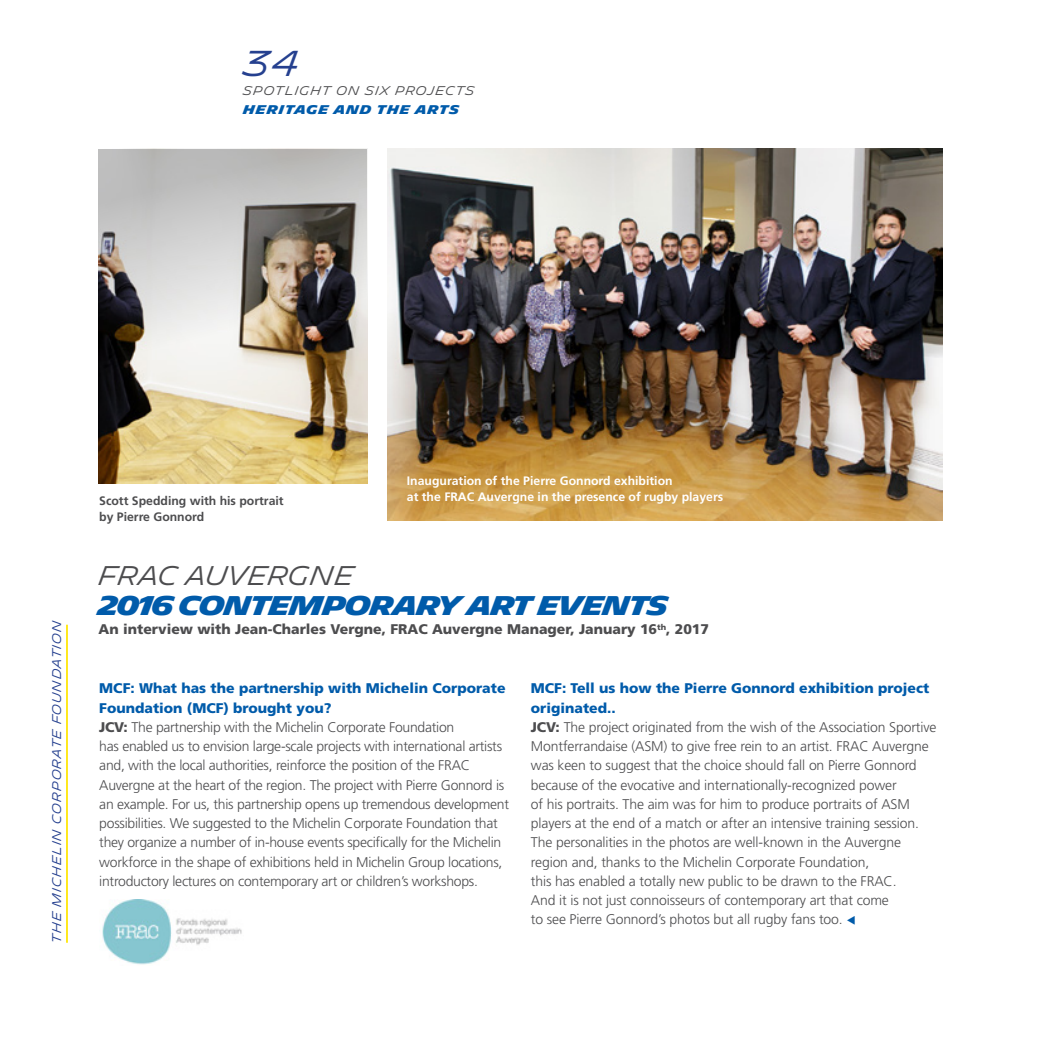
<style>
.page{position:relative;width:1042px;height:1042px;background:#fff}
.page>*{position:absolute;margin:0;border:0;box-sizing:border-box;transform-origin:0 0}
.t1{font:300 35px "Michelin";color:#25408f}
.t2{font:700 26.25px "Michelin";letter-spacing:-.055em;color:#005baa}
.t3{font:300 26.25px "Michelin";letter-spacing:-.01em;color:#4d4d4f}
.t4{font:300 14px/19.2px "Frutiger";letter-spacing:-.02em;color:#4d4d4f}
.t5{font:900 14px "Frutiger";color:#4d4d4f}
.t6{font:700 12.25px/15.8px "Frutiger";color:#fff}
.t7{font:700 12.25px/15.8px "Frutiger";color:#4d4d4f}
.t8{font:300 12.25px "Michelin";letter-spacing:.05em;color:#25408f}
.t9{font:300 12.25px "Michelin";letter-spacing:.06em;color:#4d4d4f}
.t10{font:700 12.25px "Michelin";letter-spacing:.06em;color:#005baa}
.s1{font-weight:900;color:#005baa}
.s2{font-weight:900}
.s3{color:#005baa}
</style>
<div class="page">
<hr style="left:66px;top:625px;width:2px;height:318px;background:#ffe600">
<img style="left:387px;top:149px;width:556px;height:372px">
<img style="left:102px;top:900px;width:140px;height:65px">
<img style="left:99px;top:149px;width:268px;height:334px">
<h1 class="t1" style="left:243px;top:43px;width:57px">34</h1>
<p class="t9" style="left:243px;top:84px;width:233px">SPOTLIGHT ON SIX PROJECTS</p>
<p class="t10" style="left:243px;top:103px;width:217px">HERITAGE AND THE ARTS</p>
<p class="t8" style="left:50px;top:943px;width:324px;rotate:-90deg">THE MICHELIN CORPORATE FOUNDATION</p>
<p class="t7" style="left:99px;top:493px;width:186px">Scott Spedding with his portrait by Pierre Gonnord</p>
<p class="t6" style="left:407px;top:473px;width:318px">Inauguration of the Pierre Gonnord exhibition<br>at the FRAC Auvergne in the presence of rugby players</p>
<h2 class="t3" style="left:99px;top:560px;width:257px">FRAC AUVERGNE</h2>
<h2 class="t2" style="left:99px;top:590px;width:571px">2016 CONTEMPORARY ART EVENTS</h2>
<p class="t5" style="left:99px;top:621px;width:612px">An interview with Jean-Charles Vergne, FRAC Auvergne Manager, January 16<sup>th</sup>, 2017</p>
<p class="t4" style="left:99px;top:679px;width:411px"><span class="s1">MCF: What has the partnership with Michelin Corporate Foundation (MCF) brought you?<br></span><span class="s2">JCV:</span> The partnership with the Michelin Corporate Foundation<br>has enabled us to envision large-scale projects with international artists and, with the local authorities, reinforce the position of the FRAC Auvergne at the heart of the region. The project with Pierre Gonnord is an example. For us, this partnership opens up tremendous development possibilities. We suggested to the Michelin Corporate Foundation that they organize a number of in-house events specifically for the Michelin workforce in the shape of exhibitions held in Michelin Group locations, introductory lectures on contemporary art or children’s workshops.</p>
<p class="t4" style="left:531px;top:679px;width:407px"><span class="s1">MCF: Tell us how the Pierre Gonnord exhibition project originated..<br></span><span class="s2">JCV:</span> The project originated from the wish of the Association Sportive Montferrandaise (ASM) to give free rein to an artist. FRAC Auvergne was keen to suggest that the choice should fall on Pierre Gonnord because of the evocative and internationally-recognized power<br>of his portraits. The aim was for him to produce portraits of ASM players at the end of a match or after an intensive training session.<br>The personalities in the photos are well-known in the Auvergne region and, thanks to the Michelin Corporate Foundation,<br>this has enabled a totally new public to be drawn to the FRAC.<br>And it is not just connoisseurs of contemporary art that come<br>to see Pierre Gonnord’s photos but all rugby fans too. <span class="s3">▼</span></p>
</div>
